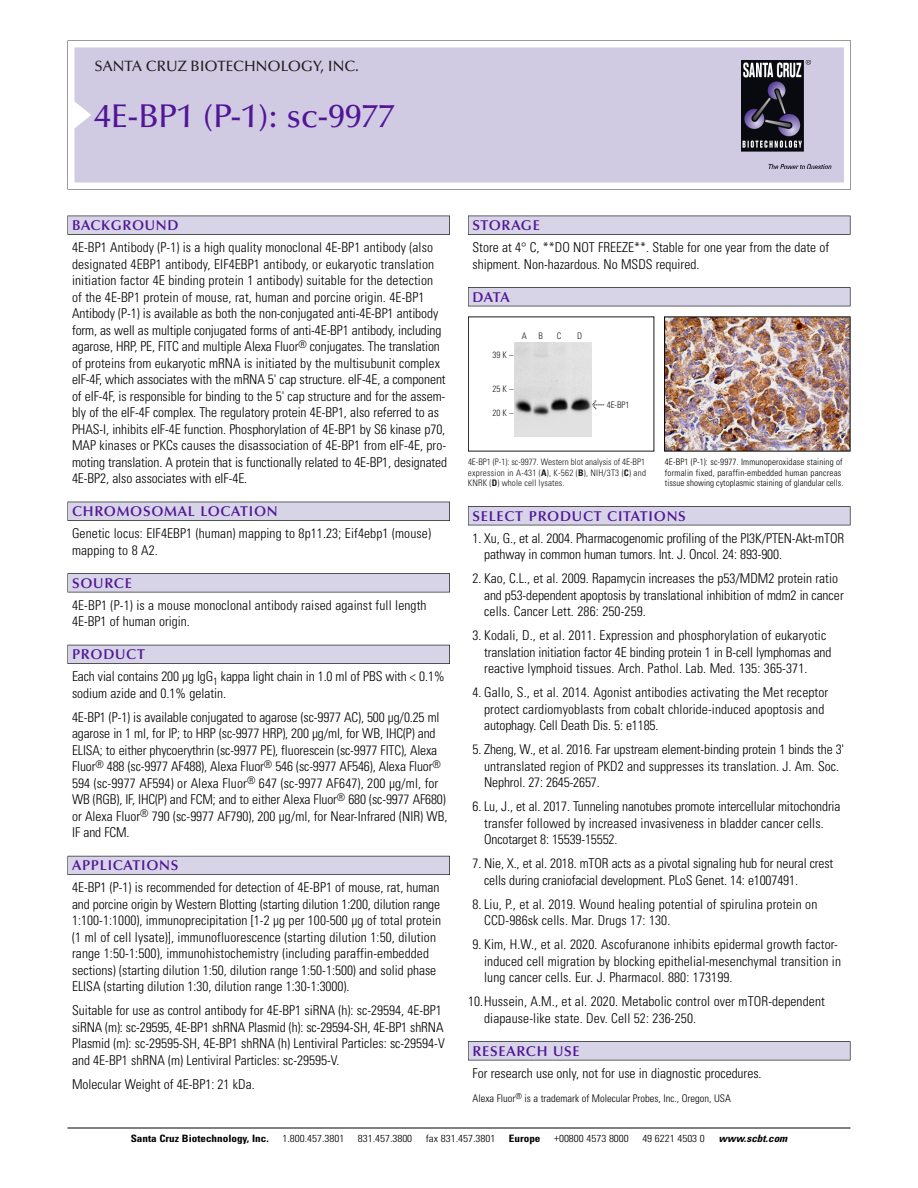
<style>
.page{position:relative;width:918px;height:1188px;background:#fff}
.page>*{position:absolute;margin:0;border:0;box-sizing:border-box;transform-origin:0 0}
.t1{font:500 33px "Optima";color:#511695}
.t2{font:500 15px "Optima";color:#231f20}
.t3{font:600 14.25px "Optima";letter-spacing:.05em;color:#511695}
.t4{font:300 condensed 13.5px/16.5px "Univers";color:#000}
.t5{font:300 condensed 10.5px "Univers";color:#000}
.t6{font:300 condensed 10.2px "Univers";color:#000;scale:1.1 1}
.t7{font:700 condensed 10.2px "Univers";color:#000;scale:1.1 1}
.t8{font:italic 700 condensed 10.2px "Univers";color:#000;scale:1.1 1}
.t9{font:300 condensed 9px/10.5px "Univers";letter-spacing:.015em;color:#000}
.t10{font:300 condensed 9px/10.5px "Univers";letter-spacing:.015em;color:#191919;text-align:justify}
.s1{font-family:"Meta Plus";font-weight:400;font-stretch:normal;font-size:10.5px}
.s2{font-weight:700}
</style>
<div class="page">
<div style="left:468px;top:216px;width:382px;height:19px;background:#535256"></div>
<div style="left:468px;top:216px;width:382px;height:18px;background:#d7d4e8"></div>
<div style="left:468px;top:287px;width:382px;height:19px;background:#515155"></div>
<div style="left:468px;top:288px;width:382px;height:18px;background:#d7d4e8"></div>
<div style="left:468px;top:506px;width:382px;height:19px;background:#515155"></div>
<div style="left:468px;top:507px;width:382px;height:18px;background:#d7d4e8"></div>
<div style="left:468px;top:1041px;width:382px;height:19px;background:#545357"></div>
<div style="left:468px;top:1042px;width:382px;height:18px;background:#d7d4e8"></div>
<svg style="left:74px;top:41px;width:777px;height:148px"></svg>
<div style="left:74px;top:47px;width:770px;height:135px;background:#d1cae3"></div>
<img style="left:741px;top:60px;width:90px;height:108px">
<div style="left:68px;top:216px;width:382px;height:19px;background:#535256"></div>
<div style="left:68px;top:216px;width:381px;height:18px;background:#d7d4e8"></div>
<div style="left:68px;top:502px;width:382px;height:19px;background:#525156"></div>
<div style="left:68px;top:502px;width:381px;height:18px;background:#d7d4e8"></div>
<div style="left:68px;top:573px;width:382px;height:19px;background:#545357"></div>
<div style="left:68px;top:574px;width:381px;height:18px;background:#d7d4e8"></div>
<div style="left:68px;top:645px;width:382px;height:19px;background:#535259"></div>
<div style="left:68px;top:645px;width:381px;height:18px;background:#d7d4e8"></div>
<div style="left:68px;top:856px;width:382px;height:19px;background:#595860"></div>
<div style="left:68px;top:856px;width:381px;height:18px;background:#d7d4e8"></div>
<hr style="left:68px;top:1128px;width:782px;height:1px;background:#000">
<img style="left:666px;top:318px;width:182px;height:132px">
<img style="left:515px;top:342px;width:76px;height:95px">
<p class="t2" style="left:94px;top:60px;width:266px">SANTA CRUZ BIOTECHNOLOGY, INC.</p>
<p class="t1" style="left:94px;top:102px;width:302px">4E-BP1 (P-1): sc-9977</p>
<p class="t3" style="left:72px;top:219px;width:108px">BACKGROUND</p>
<p class="t4" style="left:72px;top:240px;width:377px">4E-BP1 Antibody (P-1) is a high quality monoclonal 4E-BP1 antibody (also designated 4EBP1 antibody, EIF4EBP1 antibody, or eukaryotic translation initiation factor 4E binding protein 1 antibody) suitable for the detection<br>of the 4E-BP1 protein of mouse, rat, human and porcine origin. 4E-BP1<br>Antibody (P-1) is available as both the non-conjugated anti-4E-BP1 antibody form, as well as multiple conjugated forms of anti-4E-BP1 antibody, including agarose, HRP, PE, FITC and multiple Alexa Fluor<sup>®</sup> conjugates. The translation of proteins from eukaryotic mRNA is initiated by the multisubunit complex eIF-4F, which associates with the mRNA 5' cap structure. eIF-4E, a component of eIF-4F, is responsible for binding to the 5' cap structure and for the assem&shy;bly of the eIF-4F complex. The regulatory protein 4E-BP1, also referred to as PHAS-I, inhibits eIF-4E function. Phosphorylation of 4E-BP1 by S6 kinase p70, MAP kinases or PKCs causes the disassociation of 4E-BP1 from eIF-4E, pro&shy;moting translation. A protein that is functionally related to 4E-BP1, designated 4E-BP2, also associates with eIF-4E.</p>
<p class="t3" style="left:72px;top:505px;width:207px">CHROMOSOMAL LOCATION</p>
<p class="t4" style="left:72px;top:526px;width:360px">Genetic locus: EIF4EBP1 (human) mapping to 8p11.23; Eif4ebp1 (mouse) mapping to 8 A2.</p>
<p class="t3" style="left:72px;top:577px;width:61px">SOURCE</p>
<p class="t4" style="left:72px;top:598px;width:356px">4E-BP1 (P-1) is a mouse monoclonal antibody raised against full length<br>4E-BP1 of human origin.</p>
<p class="t3" style="left:72px;top:648px;width:74px">PRODUCT</p>
<p class="t4" style="left:72px;top:670px;width:374px">Each vial contains 200 µg IgG<sub>1</sub> kappa light chain in 1.0 ml of PBS with &lt; 0.1% sodium azide and 0.1% gelatin.</p>
<p class="t4" style="left:72px;top:710px;width:377px">4E-BP1 (P-1) is available conjugated to agarose (sc-9977 AC), 500 µg/0.25 ml agarose in 1 ml, for IP; to HRP (sc-9977 HRP), 200 µg/ml, for WB, IHC(P) and ELISA; to either phycoerythrin (sc-9977 PE), fluorescein (sc-9977 FITC), Alexa Fluor<sup>®</sup> 488 (sc-9977 AF488), Alexa Fluor<sup>®</sup> 546 (sc-9977 AF546), Alexa Fluor<sup>® </sup>594 (sc-9977 AF594) or Alexa Fluor<sup>®</sup> 647 (sc-9977 AF647), 200 µg/ml, for WB (RGB), IF, IHC(P) and FCM; and to either Alexa Fluor<sup>®</sup> 680 (sc-9977 AF680) or Alexa Fluor<sup>®</sup> 790 (sc-9977 AF790), 200 µg/ml, for Near-Infrared (NIR) WB, IF and FCM.</p>
<p class="t3" style="left:72px;top:859px;width:108px">APPLICATIONS</p>
<p class="t4" style="left:72px;top:881px;width:371px">4E-BP1 (P-1) is recommended for detection of 4E-BP1 of mouse, rat, human and porcine origin by Western Blotting (starting dilution 1:200, dilution range 1:100-1:1000), immunoprecipitation [1-2 µg per 100-500 µg of total protein (1 ml of cell lysate)], immunofluorescence (starting dilution 1:50, dilution range 1:50-1:500), immunohistochemistry (including paraffin-embedded sections) (starting dilution 1:50, dilution range 1:50-1:500) and solid phase ELISA (starting dilution 1:30, dilution range 1:30-1:3000).</p>
<p class="t4" style="left:72px;top:1004px;width:374px">Suitable for use as control antibody for 4E-BP1 siRNA (h): sc-29594, 4E-BP1 siRNA (m): sc-29595, 4E-BP1 shRNA Plasmid (h): sc-29594-SH, 4E-BP1 shRNA Plasmid (m): sc-29595-SH, 4E-BP1 shRNA (h) Lentiviral Particles: sc-29594-V and 4E-BP1 shRNA (m) Lentiviral Particles: sc-29595-V.</p>
<p class="t4" style="left:72px;top:1077px;width:184px">Molecular Weight of 4E-BP1: 21 kDa.</p>
<p class="t3" style="left:473px;top:219px;width:69px">STORAGE</p>
<p class="t4" style="left:473px;top:240px;width:358px">Store at 4° C, **DO NOT FREEZE**. Stable for one year from the date of shipment. Non-hazardous. No MSDS required.</p>
<p class="t3" style="left:473px;top:291px;width:39px">DATA</p>
<p class="t10" style="left:493px;top:350px;width:22px">39K–</p>
<p class="t10" style="left:493px;top:384px;width:22px">25K–</p>
<p class="t10" style="left:493px;top:409px;width:22px">20K–</p>
<p class="t10" style="left:522px;top:331px;width:7px">A</p>
<p class="t10" style="left:539px;top:331px;width:6px">B</p>
<p class="t10" style="left:557px;top:331px;width:6px">C</p>
<p class="t10" style="left:577px;top:331px;width:7px">D</p>
<p class="t10" style="left:592px;top:400px;width:39px"><span class="s1">&lt;</span> 4E-BP1</p>
<p class="t10" style="left:468px;top:458px;width:180px">4E-BP1 (P-1): sc-9977. Western blot analysis of 4E-BP1 expression in A-431 (<span class="s2">A</span>), K-562 (<span class="s2">B</span>), NIH/3T3 (<span class="s2">C</span>) and KNRK (<span class="s2">D</span>) whole cell lysates.</p>
<p class="t9" style="left:665px;top:458px;width:180px">4E-BP1 (P-1): sc-9977. Immunoperoxidase staining of formalin fixed, paraffin-embedded human pancreas tissue showing cytoplasmic staining of glandular cells.</p>
<p class="t3" style="left:473px;top:510px;width:215px">SELECT PRODUCT CITATIONS</p>
<p class="t4" style="left:484px;top:531px;width:361px;text-indent:-12px">1. Xu, G., et al. 2004. Pharmacogenomic profiling of the PI3K/PTEN-Akt-mTOR pathway in common human tumors. Int. J. Oncol. 24: 893-900.</p>
<p class="t4" style="left:484px;top:571px;width:361px;text-indent:-12px">2. Kao, C.L., et al. 2009. Rapamycin increases the p53/MDM2 protein ratio and p53-dependent apoptosis by translational inhibition of mdm2 in cancer cells. Cancer Lett. 286: 250-259.</p>
<p class="t4" style="left:484px;top:628px;width:349px;text-indent:-12px">3. Kodali, D., et al. 2011. Expression and phosphorylation of eukaryotic translation initiation factor 4E binding protein 1 in B-cell lymphomas and reactive lymphoid tissues. Arch. Pathol. Lab. Med. 135: 365-371.</p>
<p class="t4" style="left:484px;top:685px;width:346px;text-indent:-12px">4. Gallo, S., et al. 2014. Agonist antibodies activating the Met receptor protect cardiomyoblasts from cobalt chloride-induced apoptosis and autophagy. Cell Death Dis. 5: e1185.</p>
<p class="t4" style="left:484px;top:742px;width:362px;text-indent:-12px">5. Zheng, W., et al. 2016. Far upstream element-binding protein 1 binds the 3' untranslated region of PKD2 and suppresses its translation. J. Am. Soc.<br>Nephrol. 27: 2645-2657.</p>
<p class="t4" style="left:484px;top:799px;width:358px;text-indent:-12px">6. Lu, J., et al. 2017. Tunneling nanotubes promote intercellular mitochondria transfer followed by increased invasiveness in bladder cancer cells.<br>Oncotarget 8: 15539-15552.</p>
<p class="t4" style="left:484px;top:856px;width:351px;text-indent:-12px">7. Nie, X., et al. 2018. mTOR acts as a pivotal signaling hub for neural crest cells during craniofacial development. PLoS Genet. 14: e1007491.</p>
<p class="t4" style="left:484px;top:897px;width:335px;text-indent:-12px">8. Liu, P., et al. 2019. Wound healing potential of spirulina protein on<br>CCD-986sk cells. Mar. Drugs 17: 130.</p>
<p class="t4" style="left:484px;top:937px;width:358px;text-indent:-12px">9. Kim, H.W., et al. 2020. Ascofuranone inhibits epidermal growth factor&shy;induced cell migration by blocking epithelial-mesenchymal transition in lung cancer cells. Eur. J. Pharmacol. 880: 173199.</p>
<p class="t4" style="left:484px;top:994px;width:342px;text-indent:-16px">10.Hussein, A.M., et al. 2020. Metabolic control over mTOR-dependent diapause-like state. Dev. Cell 52: 236-250.</p>
<p class="t3" style="left:473px;top:1045px;width:109px">RESEARCH USE</p>
<p class="t4" style="left:473px;top:1066px;width:291px">For research use only, not for use in diagnostic procedures.</p>
<p class="t5" style="left:473px;top:1094px;width:260px">Alexa Fluor<sup>®</sup> is a trademark of Molecular Probes, Inc., Oregon, USA</p>
<p class="t7" style="left:131px;top:1135px;width:127px">Santa Cruz Biotechnology, Inc.</p>
<p class="t6" style="left:282px;top:1135px;width:58px">1.800.457.3801</p>
<p class="t6" style="left:358px;top:1135px;width:51px">831.457.3800</p>
<p class="t6" style="left:426px;top:1135px;width:65px">fax 831.457.3801</p>
<p class="t7" style="left:509px;top:1135px;width:30px">Europe</p>
<p class="t6" style="left:554px;top:1135px;width:69px">+00800 4573 8000</p>
<p class="t6" style="left:642px;top:1135px;width:58px">49 6221 4503 0</p>
<p class="t8" style="left:719px;top:1135px;width:66px">www.scbt.com</p>
</div>
